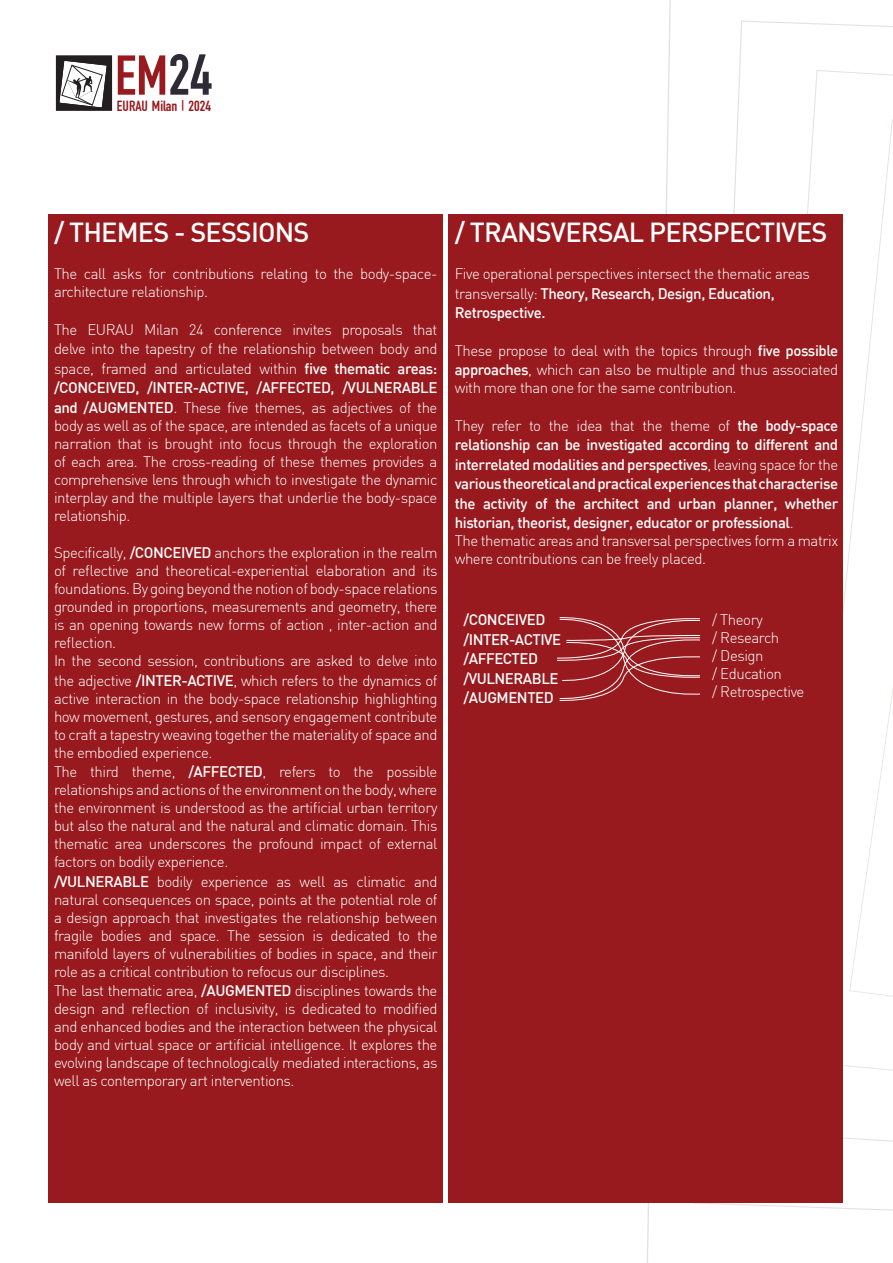
<style>
.page{position:relative;width:893px;height:1263px;background:#fff}
.page>*{position:absolute;margin:0;border:0;box-sizing:border-box;transform-origin:0 0}
.t1{font:700 55.2px "DIN Condensed";color:#981a1e;scale:1.04 1}
.t2{font:500 27px "DIN";letter-spacing:-.03em;color:#fff}
.t3{font:300 15px/18px "DIN";letter-spacing:-.03em;color:#fff;text-align:justify}
.t4{font:500 15px/19.5px "DIN";letter-spacing:-.03em;color:#fff;text-align:justify}
.t5{font:700 14.55px "DIN Condensed";color:#981a1e;scale:1.04 1}
.t6{font:700 10.5px "DIN Condensed";color:#981a1e;scale:1.44 1}
.s1{font-size:56.7px;color:#2f2b35}
.s2{font-weight:500}
.s3{font-weight:300}
</style>
<div class="page">
<svg style="left:797px;top:119px;width:96px;height:1023px"></svg>
<svg style="left:849px;top:169px;width:44px;height:935px"></svg>
<svg style="left:56px;top:55px;width:56px;height:56px"></svg>
<div style="left:449px;top:215px;width:394px;height:988px;background:#981a1e"></div>
<div style="left:48px;top:215px;width:394px;height:988px;background:#981a1e"></div>
<svg style="left:557px;top:617px;width:143px;height:84px"></svg>
<h1 class="t1" style="left:115px;top:38px;width:95px">EM<span class="s1">24</span></h1>
<p class="t5" style="left:117px;top:96px;width:92px">EURAU Milan 2024</p>
<p class="t6" style="left:181px;top:97px;width:4px">|</p>
<p class="t2" style="left:54px;top:215px;width:257px">/ THEMES - SESSIONS</p>
<p class="t3" style="left:54px;top:265px;width:385px">The call asks for contributions relating to the body-space&shy;architecture relationship.</p>
<p class="t3" style="left:54px;top:319px;width:385px;line-height:19.5px">The EURAU Milan 24 conference invites proposals that delve into the tapestry of the relationship between body and space, framed and articulated within <span class="s2">five thematic areas: /CONCEIVED, /INTER-ACTIVE, /AFFECTED, /VULNERABLE and /AUGMENTED</span>. These five themes, as adjectives of the</p>
<p class="t3" style="left:54px;top:416px;width:385px">body as well as of the space, are intended as facets of a unique narration that is brought into focus through the exploration of each area. The cross-reading of these themes provides a comprehensive lens through which to investigate the dynamic interplay and the multiple layers that underlie the body-space relationship.</p>
<p class="t3" style="left:54px;top:544px;width:385px">Specifically, <span class="s2">/CONCEIVED</span> anchors the exploration in the realm of reflective and theoretical-experiential elaboration and its foundations. By going beyond the notion of body-space relations grounded in proportions, measurements and geometry, there is an opening towards new forms of action , inter-action and reflection.</p>
<p class="t3" style="left:54px;top:651px;width:385px;line-height:19.5px">In the second session, contributions are asked to delve into the adjective <span class="s2">/INTER-ACTIVE</span>, which refers to the dynamics of</p>
<p class="t3" style="left:54px;top:689px;width:385px">active interaction in the body-space relationship highlighting how movement, gestures, and sensory engagement contribute to craft a tapestry weaving together the materiality of space and the embodied experience.</p>
<p class="t3" style="left:54px;top:763px;width:385px">The third theme, <span class="s2">/AFFECTED</span>, refers to the possible relationships and actions of the environment on the body, where the environment is understood as the artificial urban territory but also the natural and the natural and climatic domain. This thematic area underscores the profound impact of external factors on bodily experience.</p>
<p class="t3" style="left:54px;top:872px;width:385px"><span class="s2">/VULNERABLE</span> bodily experience as well as climatic and natural consequences on space, points at the potential role of a design approach that investigates the relationship between fragile bodies and space. The session is dedicated to the manifold layers of vulnerabilities of bodies in space, and their role as a critical contribution to refocus our disciplines.</p>
<p class="t3" style="left:54px;top:982px;width:385px">The last thematic area, <span class="s2">/AUGMENTED</span> disciplines towards the design and reflection of inclusivity, is dedicated to modified and enhanced bodies and the interaction between the physical body and virtual space or artificial intelligence. It explores the evolving landscape of technologically mediated interactions, as well as contemporary art interventions.</p>
<p class="t2" style="left:455px;top:215px;width:374px">/ TRANSVERSAL PERSPECTIVES</p>
<p class="t3" style="left:455px;top:264px;width:357px;line-height:19.5px;text-align:left">Five operational perspectives intersect the thematic areas transversally: <span class="s2">Theory, Research, Design, Education,<br>Retrospective.</span></p>
<p class="t3" style="left:455px;top:340px;width:385px;line-height:19.5px">These propose to deal with the topics through <span class="s2">five possible approaches</span>, which can also be multiple and thus associated</p>
<p class="t3" style="left:455px;top:379px;width:283px">with more than one for the same contribution.</p>
<p class="t4" style="left:455px;top:415px;width:385px"><span class="s3">They refer to the idea that the theme of</span> the body-space relationship can be investigated according to different and interrelated modalities and perspectives<span class="s3">, leaving space for the </span>various theoretical and practical experiences that characterise the activity of the architect and urban planner, whether historian, theorist, designer, educator or professional<span class="s3">.</span></p>
<p class="t3" style="left:455px;top:532px;width:385px">The thematic areas and transversal perspectives form a matrix where contributions can be freely placed.</p>
<p class="t4" style="left:463px;top:609px;width:83px">/CONCEIVED</p>
<p class="t4" style="left:463px;top:629px;width:99px">/INTER-ACTIVE</p>
<p class="t4" style="left:463px;top:648px;width:76px">/AFFECTED</p>
<p class="t4" style="left:463px;top:668px;width:97px">/VULNERABLE</p>
<p class="t4" style="left:463px;top:687px;width:92px">/AUGMENTED</p>
<p class="t3" style="left:712px;top:610px;width:52px">/ Theory</p>
<p class="t3" style="left:712px;top:628px;width:69px">/ Research</p>
<p class="t3" style="left:712px;top:646px;width:53px">/ Design</p>
<p class="t3" style="left:712px;top:664px;width:71px">/ Education</p>
<p class="t3" style="left:712px;top:682px;width:94px">/ Retrospective</p>
</div>
